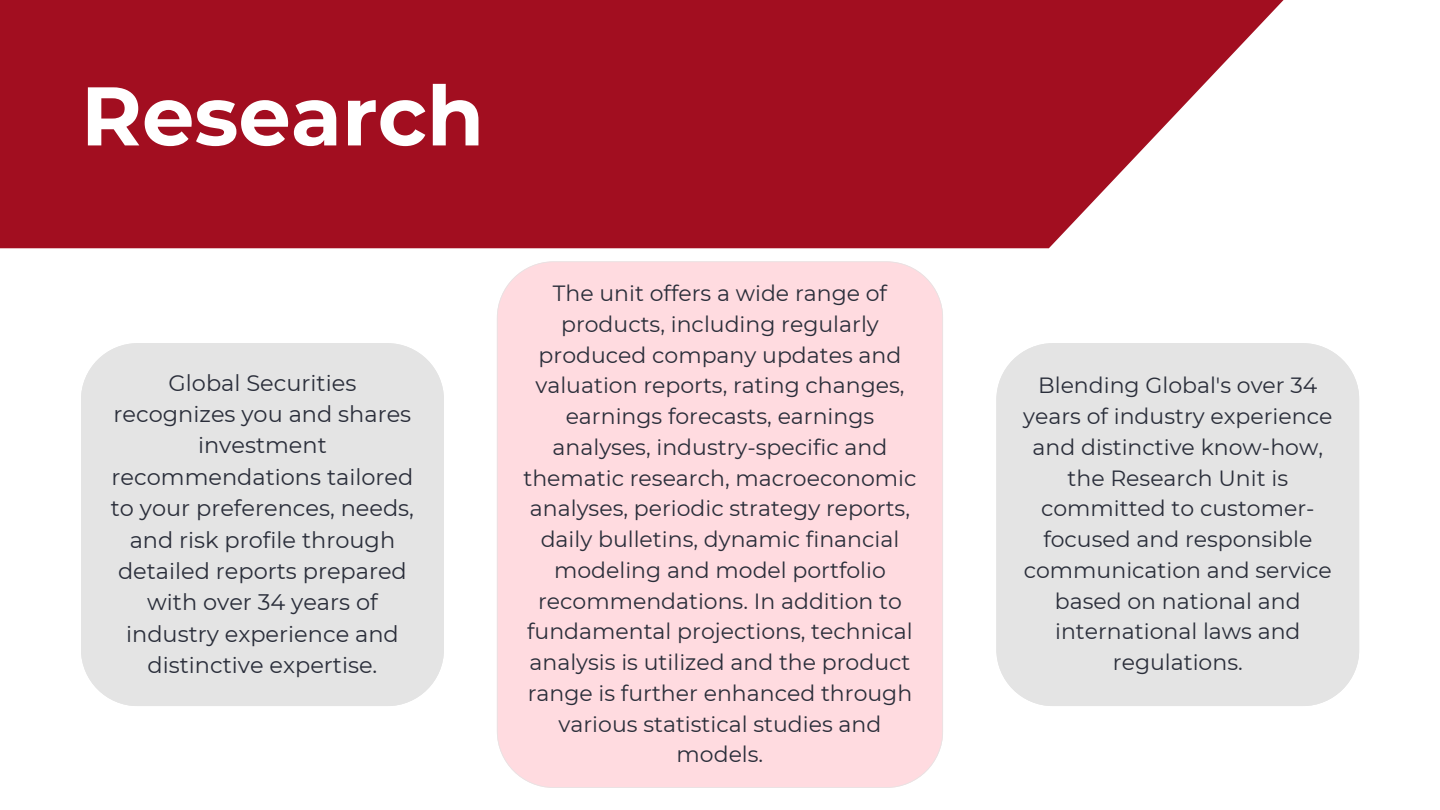
<style>
.page{position:relative;width:1440px;height:810px;background:#fff}
.page>*{position:absolute;margin:0;border:0;box-sizing:border-box;transform-origin:0 0}
.t1{font:700 83px "Montserrat";color:#fff}
.t2{font:22.5px/31.4px "Montserrat";color:#2a2e3a;text-align:center}
.t3{font:22px/30.8px "Montserrat";color:#2a2e3a;text-align:center}
</style>
<div class="page">
<svg style="left:0;top:0;width:1284px;height:248px;background:#aa2434"></svg>
<div style="left:81px;top:343px;width:363px;height:363px;background:#e4e4e4"></div>
<div style="left:497px;top:261px;width:446px;height:527px;background:#ffdbe0"></div>
<div style="left:996px;top:343px;width:363px;height:363px;background:#e4e4e4"></div>
<h1 class="t1" style="left:81px;top:65px;width:405px">Research</h1>
<p class="t2" style="left:111px;top:367px;width:305px">Global Securities recognizes you and shares i nvestment recommendations tai lored to your preferences, needs, and risk profi le through detai led reports prepared with over 34 years of<br>i ndustry experience and disti nctive expertise.</p>
<p class="t3" style="left:523px;top:278px;width:395px">The unit offers a wide range of products, i ncludi ng regularly produced company updates and valuation reports, rati ng changes, earni ngs forecasts, earni ngs analyses, i ndustry-specific and thematic research, macroeconomic analyses, peri odi c strategy reports, dai ly bulleti ns, dynamic fi nancial modeli ng and model portfolio recommendations. In addition to fundamental projections, technical analysis is uti lized and the product range is further enhanced through various statistical studies and models.</p>
<p class="t3" style="left:1023px;top:370px;width:311px">Blendi ng Global's over 34 years of i ndustry experience and disti nctive know-how, the Research Unit is committed to customer&shy;focused and responsi ble communication and service based on national and<br>i nternational laws and regulations.</p>
</div>
